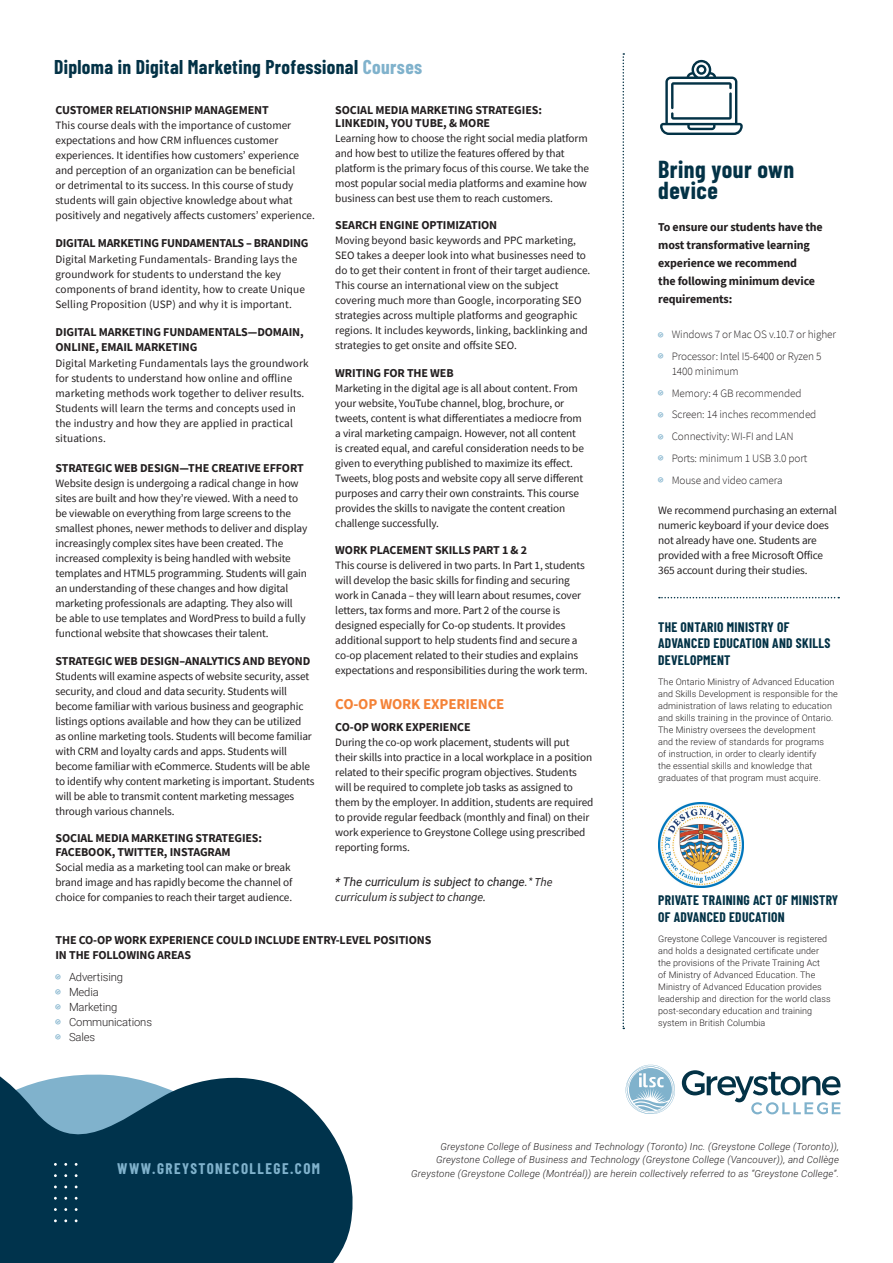
<style>
.page{position:relative;width:893px;height:1263px;background:#fff}
.page>*{position:absolute;margin:0;border:0;box-sizing:border-box;transform-origin:0 0}
.GC_-_A_Head{font:700 24px/21px "Barlow Condensed";letter-spacing:.02em;color:#033246}
.GC_-_A_Head-2{font:700 19.5px "Barlow Condensed";letter-spacing:.02em;color:#033246}
.t1{font:700 15px "Barlow Condensed";letter-spacing:.1em;color:#80b2cc}
.GC_-_Table_Bold{font:700 15px "Source Sans Pro";letter-spacing:-.01em;color:#f48237}
.GC_-_B_Head{font:700 13.5px/16.5px "Barlow Condensed";letter-spacing:.02em;color:#033246}
.GC_-_Table_Text__lef{font:700 12px/18px "Source Sans Pro";letter-spacing:-.01em;color:#231f20}
.GC_-_Table_Bold-2{font:700 12px/15px "Source Sans Pro";letter-spacing:-.01em;color:#231f20}
.GC_-_Table_Text__lef-2{font:italic 12px/15px "Roboto";letter-spacing:-.01em;color:#231f20}
.GC_-_Table_Text__lef-3{font:11.25px/15px "Source Sans Pro";letter-spacing:-.01em;color:#231f20}
.GC_-_Table_Bold-3{font:11.25px/15px "Source Sans Pro";letter-spacing:-.01em;color:#231f20}
.GC_-_Table_Text__lef-4{font:11.25px/15px "Source Sans Pro";letter-spacing:.01em;color:#231f20}
.t2{font:300 11.25px/15px "Source Sans Pro";letter-spacing:-.01em;color:#231f20}
.t3{font:300 11.25px "Roboto";letter-spacing:-.01em;color:#231f20}
.GC_-_Note{font:italic 300 9.75px/13.5px "Roboto";letter-spacing:.02em;color:#231f20;text-align:right}
.GC_-_Body_text{font:300 9px/12px "Roboto";letter-spacing:.01em;color:#231f20}
.s1{color:#80b2cc}
.s2{font-family:"Source Sans Pro"}
</style>
<div class="page">
<svg style="left:660px;top:60px;width:83px;height:75px"></svg>
<svg style="left:622px;top:53px;width:2px;height:976px"></svg>
<img style="left:658px;top:802px;width:85px;height:85px">
<svg style="left:659px;top:597px;width:180px;height:1px"></svg>
<svg style="left:0;top:1074px;width:353px;height:189px;background:#214f66"></svg>
<svg style="left:626px;top:1065px;width:214px;height:49px"></svg>
<p class="GC_-_A_Head-2" style="left:54px;top:53px;width:370px">Diploma in Digital Marketing Professional <span class="s1">Courses</span></p>
<p class="GC_-_Table_Bold-2" style="left:55px;top:102px;width:215px">CUSTOMER RELATIONSHIP MANAGEMENT</p>
<p class="GC_-_Table_Bold-3" style="left:55px;top:117px;width:261px">This course deals with the importance of customer expectations and how CRM influences customer experiences. It identifies how customers’ experience and perception of an organization can be beneficial<br>or detrimental to its success. In this course of study students will gain objective knowledge about what positively and negatively affects customers’ experience.</p>
<p class="GC_-_Table_Bold-2" style="left:55px;top:236px;width:254px">DIGITAL MARKETING FUNDAMENTALS – BRANDING</p>
<p class="GC_-_Table_Text__lef-4" style="left:55px;top:251px;width:251px">Digital Marketing Fundamentals- Branding lays the groundwork for students to understand the key components of brand identity, how to create Unique Selling Proposition (USP) and why it is important.</p>
<p class="GC_-_Table_Bold-2" style="left:55px;top:325px;width:250px">DIGITAL MARKETING FUNDAMENTALS—DOMAIN,<br>ONLINE, EMAIL MARKETING</p>
<p class="GC_-_Table_Text__lef-4" style="left:55px;top:355px;width:255px">Digital Marketing Fundamentals lays the groundwork for students to understand how online and offline marketing methods work together to deliver results.<br>Students will learn the terms and concepts used in the industry and how they are applied in practical situations.</p>
<p class="GC_-_Table_Text__lef" style="left:55px;top:459px;width:250px">STRATEGIC WEB DESIGN—THE CREATIVE EFFORT</p>
<p class="GC_-_Table_Text__lef-3" style="left:55px;top:476px;width:253px">Website design is undergoing a radical change in how sites are built and how they’re viewed. With a need to be viewable on everything from large screens to the smallest phones, newer methods to deliver and display increasingly complex sites have been created. The increased complexity is being handled with website templates and HTML5 programming. Students will gain an understanding of these changes and how digital marketing professionals are adapting. They also will be able to use templates and WordPress to build a fully functional website that showcases their talent.</p>
<p class="GC_-_Table_Bold-2" style="left:55px;top:653px;width:256px">STRATEGIC WEB DESIGN–ANALYTICS AND BEYOND</p>
<p class="GC_-_Table_Bold-3" style="left:55px;top:668px;width:260px">Students will examine aspects of website security, asset security, and cloud and data security. Students will become familiar with various business and geographic listings options available and how they can be utilized<br>as online marketing tools. Students will become familiar with CRM and loyalty cards and apps. Students will become familiar with eCommerce. Students will be able to identify why content marketing is important. Students will be able to transmit content marketing messages through various channels.</p>
<p class="GC_-_Table_Text__lef" style="left:55px;top:831px;width:208px;line-height:13.5px">SOCIAL MEDIA MARKETING STRATEGIES:<br>FACEBOOK, TWITTER, INSTAGRAM</p>
<p class="GC_-_Table_Text__lef-3" style="left:55px;top:859px;width:238px">Social media as a marketing tool can make or break brand image and has rapidly become the channel of choice for companies to reach their target audience.</p>
<p class="GC_-_Table_Text__lef" style="left:335px;top:103px;width:208px;line-height:13.5px">SOCIAL MEDIA MARKETING STRATEGIES:<br>LINKEDIN, YOU TUBE, &amp; MORE</p>
<p class="GC_-_Table_Text__lef-3" style="left:335px;top:131px;width:255px">Learning how to choose the right social media platform and how best to utilize the features offered by that platform is the primary focus of this course. We take the most popular social media platforms and examine how business can best use them to reach customers.</p>
<p class="GC_-_Table_Text__lef" style="left:335px;top:216px;width:163px">SEARCH ENGINE OPTIMIZATION</p>
<p class="GC_-_Table_Text__lef-3" style="left:335px;top:233px;width:257px">Moving beyond basic keywords and PPC marketing, SEO takes a deeper look into what businesses need to do to get their content in front of their target audience.<br>This course an international view on the subject covering much more than Google, incorporating SEO strategies across multiple platforms and geographic regions. It includes keywords, linking, backlinking and strategies to get onsite and offsite SEO.</p>
<p class="GC_-_Table_Text__lef" style="left:335px;top:363px;width:120px">WRITING FOR THE WEB</p>
<p class="GC_-_Table_Text__lef-3" style="left:335px;top:380px;width:250px">Marketing in the digital age is all about content. From your website, YouTube channel, blog, brochure, or tweets, content is what differentiates a mediocre from a viral marketing campaign. However, not all content is created equal, and careful consideration needs to be given to everything published to maximize its effect.<br>Tweets, blog posts and website copy all serve different purposes and carry their own constraints. This course provides the skills to navigate the content creation challenge successfully.</p>
<p class="GC_-_Table_Text__lef" style="left:335px;top:541px;width:193px">WORK PLACEMENT SKILLS PART 1 &amp; 2</p>
<p class="GC_-_Table_Text__lef-3" style="left:335px;top:558px;width:254px">This course is delivered in two parts. In Part 1, students will develop the basic skills for finding and securing work in Canada – they will learn about resumes, cover letters, tax forms and more. Part 2 of the course is designed especially for Co-op students. It provides additional support to help students find and secure a co-op placement related to their studies and explains expectations and responsibilities during the work term.</p>
<p class="GC_-_Table_Bold" style="left:335px;top:694px;width:171px">CO-OP WORK EXPERIENCE</p>
<p class="GC_-_Table_Bold-2" style="left:335px;top:719px;width:137px">CO-OP WORK EXPERIENCE</p>
<p class="GC_-_Table_Bold-3" style="left:335px;top:734px;width:260px">During the co-op work placement, students will put their skills into practice in a local workplace in a position related to their specific program objectives. Students will be required to complete job tasks as assigned to them by the employer. In addition, students are required to provide regular feedback (monthly and final) on their work experience to Greystone College using prescribed reporting forms.</p>
<p class="GC_-_Table_Text__lef-2" style="left:335px;top:874px;width:219px">* The curriculum is subject to change.<span class="s2">* The curriculum is subject to change.</span></p>
<p class="GC_-_Table_Bold-2" style="left:55px;top:932px;width:377px">THE CO-OP WORK EXPERIENCE COULD INCLUDE ENTRY-LEVEL POSITIONS<br>IN THE FOLLOWING AREAS</p>
<p class="t3" style="left:69px;top:969px;width:56px">Advertising</p>
<p class="t3" style="left:69px;top:984px;width:31px">Media</p>
<p class="t3" style="left:69px;top:999px;width:50px">Marketing</p>
<p class="t3" style="left:69px;top:1014px;width:85px">Communications</p>
<p class="t3" style="left:69px;top:1029px;width:28px">Sales</p>
<p class="GC_-_A_Head" style="left:658px;top:158px;width:138px">Bring your own device</p>
<p class="GC_-_Table_Text__lef" style="left:658px;top:218px;width:166px">To ensure our students have the most transformative learning experience we recommend<br>the following minimum device requirements:</p>
<p class="t2" style="left:672px;top:327px;width:166px">Windows 7 or Mac OS v.10.7 or higher</p>
<p class="t2" style="left:672px;top:349px;width:151px">Processor: Intel I5-6400 or Ryzen 5<br>1400 minimum</p>
<p class="t2" style="left:672px;top:385px;width:131px">Memory: 4 GB recommended</p>
<p class="t2" style="left:672px;top:407px;width:146px">Screen: 14 inches recommended</p>
<p class="t2" style="left:672px;top:429px;width:123px">Connectivity: WI-FI and LAN</p>
<p class="t2" style="left:672px;top:451px;width:137px">Ports: minimum 1 USB 3.0 port</p>
<p class="t2" style="left:672px;top:472px;width:112px">Mouse and video camera</p>
<p class="GC_-_Table_Text__lef-3" style="left:658px;top:503px;width:180px">We recommend purchasing an external numeric keyboard if your device does not already have one. Students are provided with a free Microsoft Office 365 account during their studies.</p>
<p class="GC_-_B_Head" style="left:658px;top:618px;width:174px">THE ONTARIO MINISTRY OF<br>ADVANCED EDUCATION AND SKILLS<br>DEVELOPMENT</p>
<p class="GC_-_Body_text" style="left:658px;top:675px;width:181px">The Ontario Ministry of Advanced Education and Skills Development is responsible for the administration of laws relating to education and skills training in the province of Ontario.<br>The Ministry oversees the development<br>and the review of standards for programs<br>of instruction, in order to clearly identify<br>the essential skills and knowledge that graduates of that program must acquire.</p>
<p class="GC_-_B_Head" style="left:658px;top:891px;width:182px">PRIVATE TRAINING ACT OF MINISTRY<br>OF ADVANCED EDUCATION</p>
<p class="GC_-_Body_text" style="left:658px;top:932px;width:174px">Greystone College Vancouver is registered and holds a designated certificate under the provisions of the Private Training Act<br>of Ministry of Advanced Education. The Ministry of Advanced Education provides leadership and direction for the world class post-secondary education and training system in British Columbia</p>
<p class="t1" style="left:117px;top:1157px;width:204px">WWW.GREYSTONECOLLEGE.COM</p>
<p class="GC_-_Note" style="left:411px;top:1139px;width:429px">Greystone College of Business and Technology (Toronto) Inc. (Greystone College (Toronto)),<br>Greystone College of Business and Technology (Greystone College (Vancouver)), and Collège<br>Greystone (Greystone College (Montréal)) are herein collectively referred to as “Greystone College”.</p>
</div>
